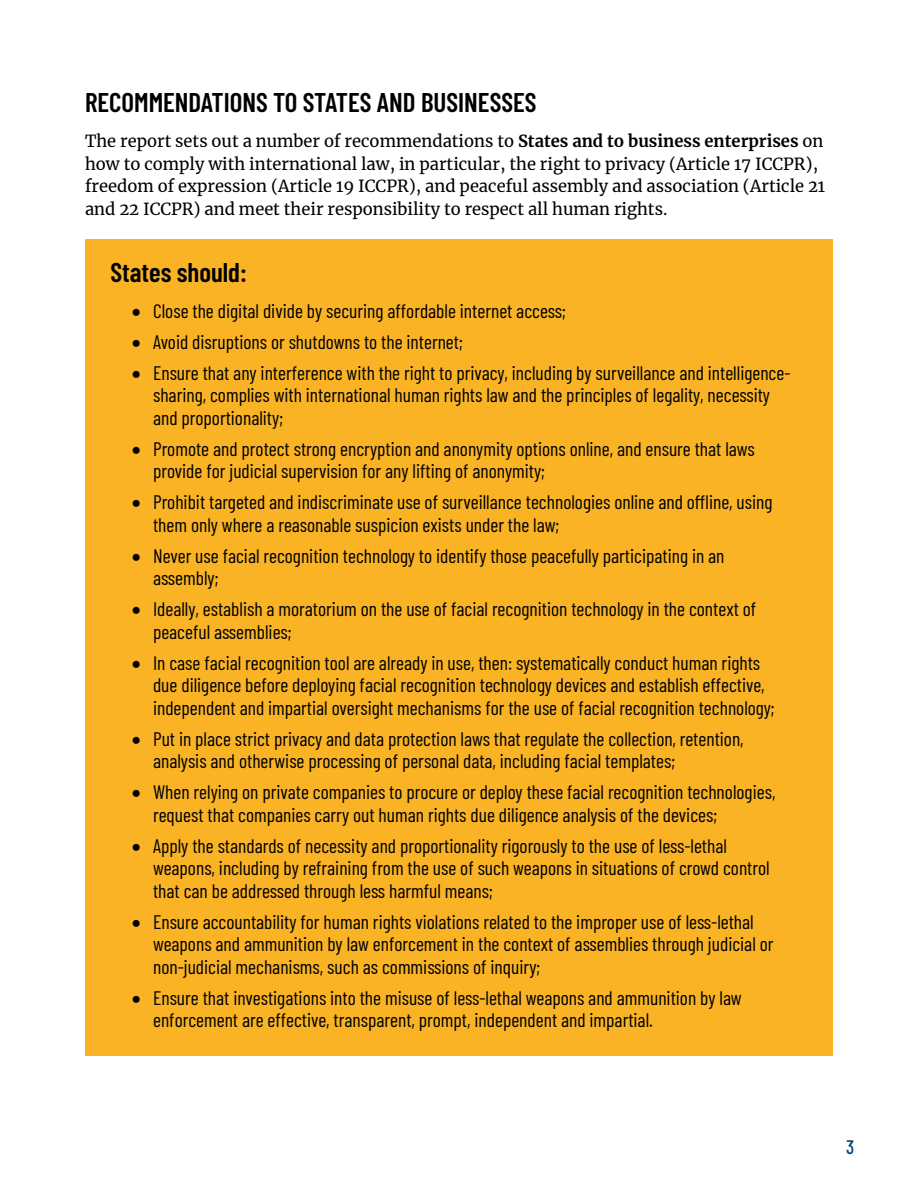
<style>
.page{position:relative;width:918px;height:1188px;background:#fff}
.page>*{position:absolute;margin:0;border:0;box-sizing:border-box;transform-origin:0 0}
.t1{font:600 27px "Barlow Condensed";color:#000}
.t2{font:19.5px/22.5px "Barlow Condensed";color:#000}
.t3{font:500 19.5px "Barlow Condensed";color:#004777}
.t4{font:16.5px/22.5px "Merriweather";color:#000}
.s1{font-weight:700}
</style>
<div class="page">
<div style="left:85px;top:239px;width:748px;height:816px;background:#f9b324"></div>
<h1 class="t1" style="left:85px;top:83px;width:453px">RECOMMENDATIONS TO STATES AND BUSINESSES</h1>
<p class="t4" style="left:85px;top:130px;width:742px">The report sets out a number of recommendations to <span class="s1">States and to business enterprises</span> on how to comply with international law, in particular, the right to privacy (Article 17 ICCPR), freedom of expression (Article 19 ICCPR), and peaceful assembly and association (Article 21 and 22 ICCPR) and meet their responsibility to respect all human rights.</p>
<h1 class="t1" style="left:111px;top:253px;width:138px">States should:</h1>
<p class="t2" style="left:132px;top:298px;width:436px">• Close the digital divide by securing affordable internet access;</p>
<p class="t2" style="left:132px;top:329px;width:333px">• Avoid disruptions or shutdowns to the internet;</p>
<p class="t2" style="left:153px;top:360px;width:639px;text-indent:-21px">• Ensure that any interference with the right to privacy, including by surveillance and intelligence&shy;sharing, complies with international human rights law and the principles of legality, necessity and proportionality;</p>
<p class="t2" style="left:153px;top:436px;width:603px;text-indent:-21px">• Promote and protect strong encryption and anonymity options online, and ensure that laws provide for judicial supervision for any lifting of anonymity;</p>
<p class="t2" style="left:153px;top:489px;width:621px;text-indent:-21px">• Prohibit targeted and indiscriminate use of surveillance technologies online and offline, using them only where a reasonable suspicion exists under the law;</p>
<p class="t2" style="left:153px;top:543px;width:573px;text-indent:-21px">• Never use facial recognition technology to identify those peacefully participating in an assembly;</p>
<p class="t2" style="left:153px;top:596px;width:605px;text-indent:-21px">• Ideally, establish a moratorium on the use of facial recognition technology in the context of peaceful assemblies;</p>
<p class="t2" style="left:153px;top:650px;width:623px;text-indent:-21px">• In case facial recognition tool are already in use, then: systematically conduct human rights due diligence before deploying facial recognition technology devices and establish effective, independent and impartial oversight mechanisms for the use of facial recognition technology;</p>
<p class="t2" style="left:153px;top:726px;width:592px;text-indent:-21px">• Put in place strict privacy and data protection laws that regulate the collection, retention, analysis and otherwise processing of personal data, including facial templates;</p>
<p class="t2" style="left:153px;top:779px;width:624px;text-indent:-21px">• When relying on private companies to procure or deploy these facial recognition technologies, request that companies carry out human rights due diligence analysis of the devices;</p>
<p class="t2" style="left:153px;top:833px;width:618px;text-indent:-21px">• Apply the standards of necessity and proportionality rigorously to the use of less-lethal weapons, including by refraining from the use of such weapons in situations of crowd control that can be addressed through less harmful means;</p>
<p class="t2" style="left:153px;top:909px;width:622px;text-indent:-21px">• Ensure accountability for human rights violations related to the improper use of less-lethal weapons and ammunition by law enforcement in the context of assemblies through judicial or non-judicial mechanisms, such as commissions of inquiry;</p>
<p class="t2" style="left:153px;top:985px;width:590px;text-indent:-21px">• Ensure that investigations into the misuse of less-lethal weapons and ammunition by law enforcement are effective, transparent, prompt, independent and impartial.</p>
<p class="t3" style="left:846px;top:1133px;width:10px">3</p>
</div>
